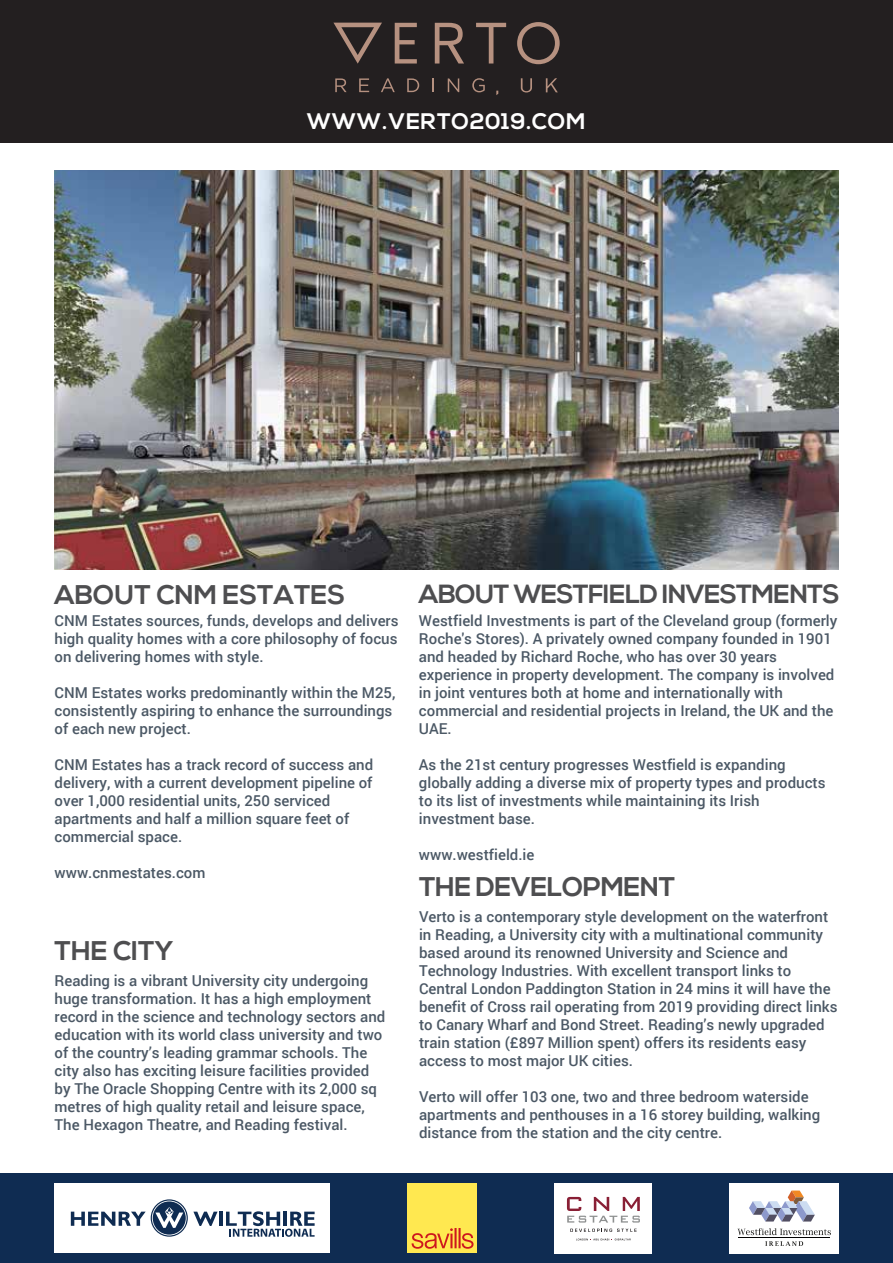
<style>
.page{position:relative;width:893px;height:1263px;background:#fff}
.page>*{position:absolute;margin:0;border:0;box-sizing:border-box;transform-origin:0 0}
.t1{font:700 27px "Nexa";color:#4e4e50}
.t2{font:700 27px "Nexa";letter-spacing:-.02em;color:#4e4e50}
.t3{font:700 26.25px "Nexa";letter-spacing:-.035em;color:#4e4e50}
.t4{font:700 22.5px "Nexa";letter-spacing:.025em;color:#fff}
.t5{font:500 15px/18px "Roboto";color:#4b5865}
</style>
<div class="page">
<img style="left:54px;top:170px;width:785px;height:399px">
<div style="left:0;top:1174px;width:893px;height:89px;background:#0f2c52"></div>
<div style="left:555px;top:1183px;width:97px;height:70px;background:#fff"></div>
<svg style="left:576px;top:1238px;width:55px;height:2px"></svg>
<svg style="left:570px;top:1228px;width:67px;height:4px"></svg>
<svg style="left:567px;top:1197px;width:73px;height:25px"></svg>
<div style="left:407px;top:1183px;width:70px;height:70px;background:#ffe850"></div>
<svg style="left:412px;top:1228px;width:62px;height:21px"></svg>
<div style="left:54px;top:1183px;width:276px;height:70px;background:#fff"></div>
<hr style="left:219px;top:1211px;width:4px;height:15px;background:#0f2c52">
<svg style="left:71px;top:1199px;width:147px;height:38px"></svg>
<svg style="left:226px;top:1211px;width:89px;height:26px"></svg>
<div style="left:729px;top:1183px;width:110px;height:70px;background:#fff"></div>
<svg style="left:737px;top:1228px;width:94px;height:7px"></svg>
<svg style="left:765px;top:1241px;width:38px;height:5px"></svg>
<svg style="left:749px;top:1190px;width:66px;height:31px"></svg>
<hr style="left:738px;top:1237px;width:92px;height:1px;background:#010101">
<div style="left:0;top:0;width:893px;height:143px;background:#231f20"></div>
<svg style="left:395px;top:23px;width:22px;height:41px"></svg>
<svg style="left:476px;top:23px;width:30px;height:41px"></svg>
<svg style="left:517px;top:22px;width:43px;height:42px"></svg>
<svg style="left:435px;top:23px;width:29px;height:41px"></svg>
<svg style="left:333px;top:23px;width:49px;height:41px"></svg>
<svg style="left:359px;top:78px;width:10px;height:14px"></svg>
<svg style="left:335px;top:78px;width:12px;height:14px"></svg>
<svg style="left:432px;top:78px;width:2px;height:14px"></svg>
<svg style="left:448px;top:78px;width:11px;height:14px"></svg>
<svg style="left:381px;top:78px;width:14px;height:14px"></svg>
<svg style="left:472px;top:78px;width:13px;height:14px"></svg>
<svg style="left:407px;top:78px;width:12px;height:14px"></svg>
<svg style="left:521px;top:78px;width:11px;height:14px"></svg>
<svg style="left:546px;top:78px;width:12px;height:14px"></svg>
<h3 class="t4" style="left:307px;top:108px;width:280px">WWW.VERTO2019.COM</h3>
<h1 class="t1" style="left:55px;top:579px;width:292px">ABOUT CNM ESTATES</h1>
<p class="t5" style="left:55px;top:611px;width:345px;text-align:justify">CNM Estates sources, funds, develops and delivers high quality homes with a core philosophy of focus on delivering homes with style.</p>
<p class="t5" style="left:55px;top:683px;width:342px">CNM Estates works predominantly within the M25, consistently aspiring to enhance the surroundings of each new project.</p>
<p class="t5" style="left:55px;top:755px;width:320px">CNM Estates has a track record of success and delivery, with a current development pipeline of over 1,000 residential units, 250 serviced apartments and half a million square feet of commercial space.</p>
<p class="t5" style="left:55px;top:863px;width:152px">www.cnmestates.com</p>
<h1 class="t1" style="left:55px;top:935px;width:120px">THE CITY</h1>
<p class="t5" style="left:55px;top:971px;width:332px">Reading is a vibrant University city undergoing huge transformation. It has a high employment record in the science and technology sectors and education with its world class university and two of the country’s leading grammar schools. The city also has exciting leisure facilities provided by The Oracle Shopping Centre with its 2,000 sq metres of high quality retail and leisure space, The Hexagon Theatre, and Reading festival.</p>
<h2 class="t3" style="left:419px;top:579px;width:422px">ABOUT WESTFIELD INVESTMENTS</h2>
<p class="t5" style="left:419px;top:611px;width:420px">Westfield Investments is part of the Cleveland group (formerly Roche's Stores). A privately owned company founded in 1901 and headed by Richard Roche, who has over 30 years experience in property development. The company is involved in joint ventures both at home and internationally with commercial and residential projects in Ireland, the UK and the UAE.</p>
<p class="t5" style="left:419px;top:755px;width:408px">As the 21st century progresses Westfield is expanding globally adding a diverse mix of property types and products to its list of investments while maintaining its Irish investment base.</p>
<p class="t5" style="left:419px;top:845px;width:117px">www.westfield.ie</p>
<h1 class="t2" style="left:419px;top:871px;width:258px">THE DEVELOPMENT</h1>
<p class="t5" style="left:419px;top:907px;width:420px">Verto is a contemporary style development on the waterfront in Reading, a University city with a multinational community based around its renowned University and Science and Technology Industries. With excellent transport links to Central London Paddington Station in 24 mins it will have the benefit of Cross rail operating from 2019 providing direct links to Canary Wharf and Bond Street. Reading’s newly upgraded train station (£897 Million spent) offers its residents easy access to most major UK cities.</p>
<p class="t5" style="left:419px;top:1087px;width:403px">Verto will offer 103 one, two and three bedroom waterside apartments and penthouses in a 16 storey building, walking distance from the station and the city centre.</p>
</div>
